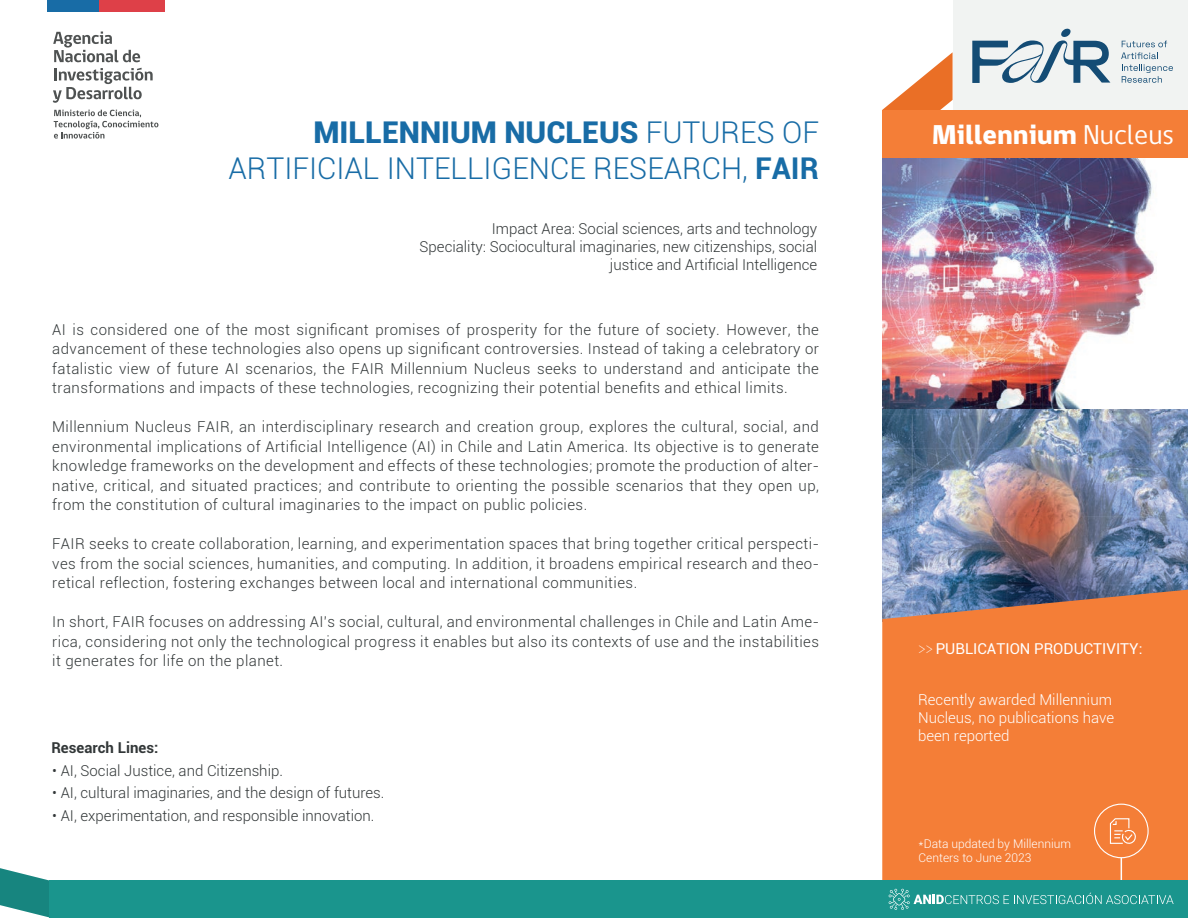
<style>
.page{position:relative;width:1188px;height:918px;background:#fff}
.page>*{position:absolute;margin:0;border:0;box-sizing:border-box;transform-origin:0 0}
.t1{font:300 30px/36px "Roboto";color:#186ca6;text-align:right}
.t2{font:800 28.05px "gob CL";color:#fff}
.t3{font:300 15px/19.5px "Roboto";color:#323738;text-align:justify}
.t4{font:300 15px/18px "Roboto";color:#fff}
.t5{font:15px "Roboto";color:#fff}
.t6{font:700 15px "Roboto";color:#323738}
.t7{font:300 12px/14.4px "Roboto";color:#fff}
.s1{font-weight:900}
.s2{font-weight:700}
.s3{font-weight:400}
.s4{font-family:"Bodoni Svty Two OSITCTT";font-size:13.5px}
</style>
<div class="page">
<img style="left:882px;top:157px;width:306px;height:433px">
<div style="left:953px;top:0;width:235px;height:114px;background:#f1f3f2"></div>
<div style="left:882px;top:590px;width:306px;height:291px;background:#f47e37"></div>
<svg style="left:882px;top:52px;width:71px;height:58px"></svg>
<div style="left:882px;top:110px;width:306px;height:47px;background:#f47e37"></div>
<div style="left:47px;top:0;width:52px;height:12px;background:#186ca6"></div>
<div style="left:99px;top:0;width:65px;height:12px;background:#de4048"></div>
<svg style="left:54px;top:110px;width:104px;height:29px"></svg>
<svg style="left:53px;top:32px;width:87px;height:30px"></svg>
<svg style="left:53px;top:68px;width:100px;height:35px"></svg>
<svg style="left:0;top:868px;width:50px;height:49px"></svg>
<div style="left:1094px;top:804px;width:55px;height:54px;border:1px solid #fff;border-radius:50%"></div>
<svg style="left:1109px;top:818px;width:28px;height:27px"></svg>
<hr style="left:1121px;top:858px;width:1px;height:37px;background:#fff">
<div style="left:50px;top:881px;width:1138px;height:37px;background:#1a958d"></div>
<svg style="left:889px;top:889px;width:285px;height:21px"></svg>
<svg style="left:1122px;top:41px;width:45px;height:6px"></svg>
<svg style="left:1121px;top:53px;width:52px;height:30px"></svg>
<svg style="left:972px;top:28px;width:138px;height:55px"></svg>
<h1 class="t1" style="left:229px;top:113px;width:592px"><span class="s1">MILLENNIUM NUCLEUS</span> FUTURES OF<br>ARTIFICIAL INTELLIGENCE RESEARCH, <span class="s2">FAIR</span></h1>
<p class="t3" style="left:420px;top:220px;width:399px;line-height:18px;text-align:right">Impact Area: Social sciences, arts and technology<br>Speciality: Sociocultural imaginaries, new citizenships, social justice and Artificial Intelligence</p>
<p class="t3" style="left:52px;top:319px;width:768px">AI is considered one of the most significant promises of prosperity for the future of society. However, the advancement of these technologies also opens up significant controversies. Instead of taking a celebratory or fatalistic view of future AI scenarios, the FAIR Millennium Nucleus seeks to understand and anticipate the transformations and impacts of these technologies, recognizing their potential benefits and ethical limits.</p>
<p class="t3" style="left:52px;top:417px;width:768px">Millennium Nucleus FAIR, an interdisciplinary research and creation group, explores the cultural, social, and environmental implications of Artificial Intelligence (AI) in Chile and Latin America. Its objective is to generate knowledge frameworks on the development and effects of these technologies; promote the production of alter&shy;native, critical, and situated practices; and contribute to orienting the possible scenarios that they open up, from the constitution of cultural imaginaries to the impact on public policies.</p>
<p class="t3" style="left:52px;top:534px;width:768px">FAIR seeks to create collaboration, learning, and experimentation spaces that bring together critical perspecti&shy;ves from the social sciences, humanities, and computing. In addition, it broadens empirical research and theo&shy;retical reflection, fostering exchanges between local and international communities.</p>
<p class="t3" style="left:52px;top:612px;width:768px">In short, FAIR focuses on addressing AI's social, cultural, and environmental challenges in Chile and Latin Ame&shy;rica, considering not only the technological progress it enables but also its contexts of use and the instabilities it generates for life on the planet.</p>
<p class="t6" style="left:51px;top:737px;width:108px">Research Lines:</p>
<p class="t3" style="left:52px;top:760px;width:232px">• AI, Social Justice, and Citizenship.</p>
<p class="t3" style="left:52px;top:783px;width:334px">• AI, cultural imaginaries, and the design of futures.</p>
<p class="t3" style="left:52px;top:805px;width:324px">• AI, experimentation, and responsible innovation.</p>
<h2 class="t2" style="left:932px;top:116px;width:244px">Millennium <span class="s3">Nucleus</span></h2>
<p class="t5" style="left:919px;top:638px;width:225px"><span class="s4">&gt;&gt;</span> PUBLICATION PRODUCTIVITY:</p>
<p class="t4" style="left:918px;top:690px;width:198px">Recently awarded Millennium<br>Nucleus, no publications have been reported</p>
<p class="t7" style="left:919px;top:836px;width:154px">*Data updated by Millennium<br>Centers to June 2023</p>
<p class="t7" style="left:1025px;top:851px;width:8px">2</p>
</div>
